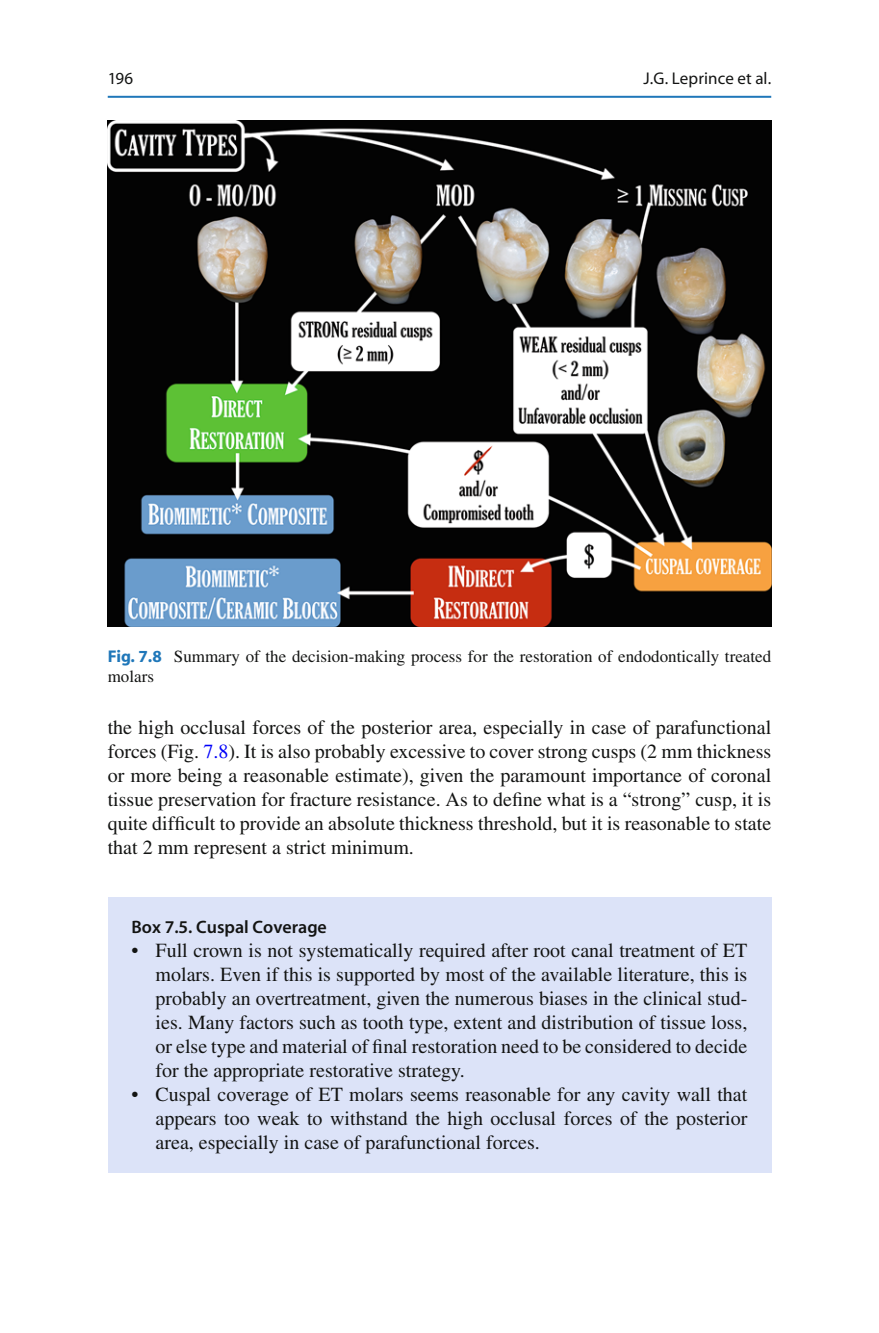
<style>
.page{position:relative;width:879px;height:1333px;background:#fff}
.page>*{position:absolute;margin:0;border:0;box-sizing:border-box;transform-origin:0 0}
.t1{font:20px/24px "Xqmppx Times";color:#131413;text-align:justify}
.t2{font:600 18px "Tbysmm Myriad";color:#131413}
.t3{font:17px/20px "Xqmppx Times";color:#131413}
.t4{font:17px "Tyrvyy Myriad";letter-spacing:.01em;color:#131413}
.s1{font-family:"Vgmkfl Myriad";font-weight:700;color:#1f77b9}
.s2{color:#0000fa}
</style>
<div class="page">
<div style="left:108px;top:896px;width:663px;height:276px;background:#dce3f8"></div>
<img style="left:108px;top:121px;width:663px;height:506px">
<hr style="left:108px;top:96px;width:663px;height:2px;background:#1f77b9">
<p class="t4" style="left:108px;top:72px;width:27px">196</p>
<p class="t4" style="left:643px;top:72px;width:129px">J.G. Leprince et al.</p>
<p class="t3" style="left:108px;top:648px;width:665px"><span class="s1">Fig. 7.8</span> Summary of the decision-making process for the restoration of endodontically treated molars</p>
<p class="t1" style="left:108px;top:717px;width:665px">the high occlusal forces of the posterior area, especially in case of parafunctional forces (Fig. <span class="s2">7.8</span> ). It is also probably excessive to cover strong cusps (2 mm thickness or more being a reasonable estimate), given the paramount importance of coronal tissue preservation for fracture resistance. As to define what is a “strong” cusp, it is quite difficult to provide an absolute thickness threshold, but it is reasonable to state that 2 mm represent a strict minimum.</p>
<p class="t2" style="left:132px;top:919px;width:197px">Box 7.5. Cuspal Coverage</p>
<p class="t1" style="left:156px;top:939px;width:593px;text-indent:-24px">• Full crown is not systematically required after root canal treatment of ET molars. Even if this is supported by most of the available literature, this is probably an overtreatment, given the numerous biases in the clinical stud&shy;ies. Many factors such as tooth type, extent and distribution of tissue loss, or else type and material of final restoration need to be considered to decide for the appropriate restorative strategy.</p>
<p class="t1" style="left:156px;top:1083px;width:593px;text-indent:-24px">• Cuspal coverage of ET molars seems reasonable for any cavity wall that appears too weak to withstand the high occlusal forces of the posterior area, especially in case of parafunctional forces.</p>
</div>
